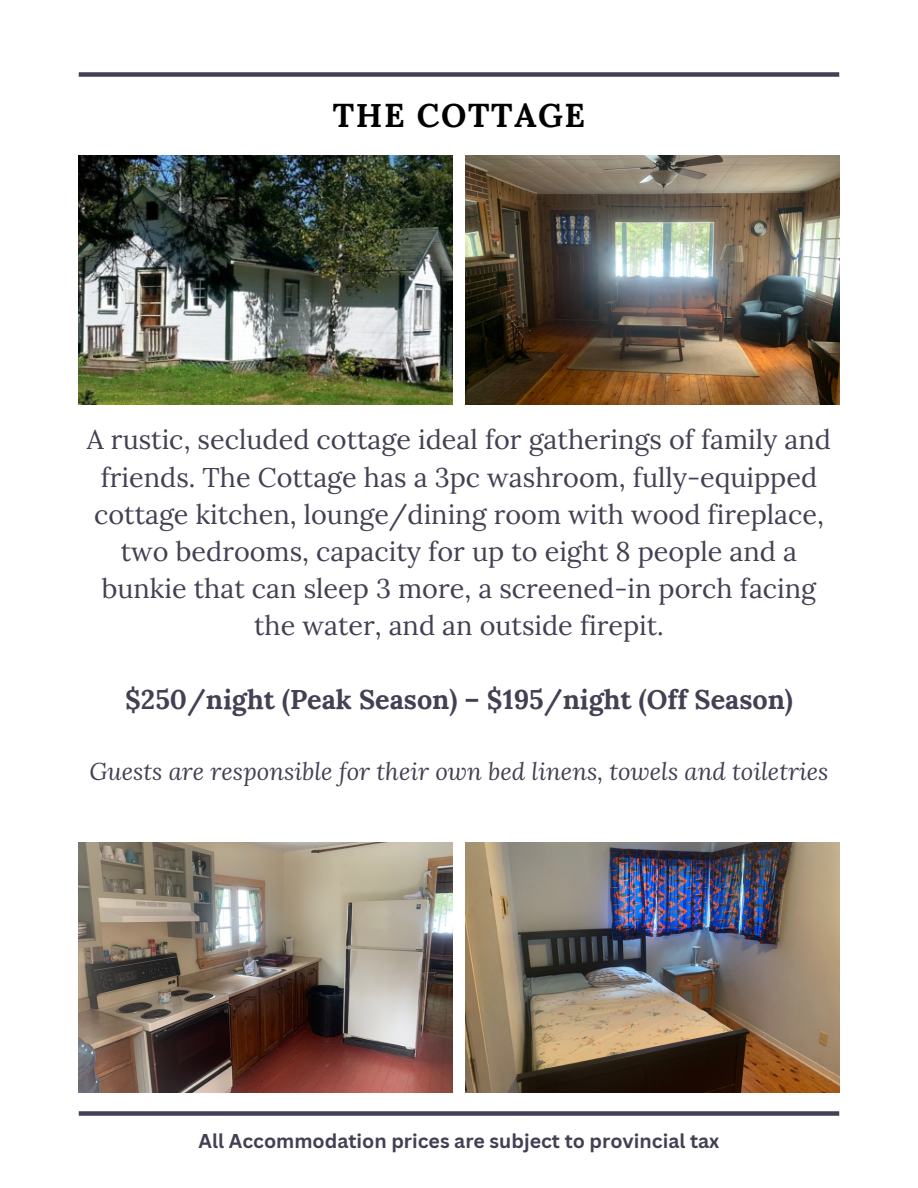
<style>
.page{position:relative;width:918px;height:1188px;background:#fff}
.page>*{position:absolute;margin:0;border:0;box-sizing:border-box;transform-origin:0 0}
.t1{font:700 33px "Lora";letter-spacing:.05em;color:#000}
.t2{font:27px/37.2px "Lora";color:#434053;text-align:center}
.t3{font:700 27px "Lora";color:#434053}
.t4{font:italic 24px "Lora";color:#434053}
.t5{font:700 19.5px "Canva Sans";color:#434053}
</style>
<div class="page">
<div style="left:79px;top:72px;width:760px;height:5px;background:#434053"></div>
<img style="left:466px;top:155px;width:373px;height:250px">
<img style="left:79px;top:155px;width:373px;height:250px">
<img style="left:79px;top:842px;width:373px;height:250px">
<img style="left:466px;top:842px;width:373px;height:250px">
<div style="left:79px;top:1111px;width:760px;height:5px;background:#434053"></div>
<p class="t1" style="left:333px;top:93px;width:254px">THE COTTAGE</p>
<p class="t2" style="left:87px;top:421px;width:746px">A rustic, secluded cottage ideal for gatherings of family and friends. The Cottage has a 3pc washroom, fully-equipped cottage kitchen, lounge/dining room with wood fireplace, two bedrooms, capacity for up to eight 8 people and a bunkie that can sleep 3 more, a screened-in porch facing the water, and an outside firepit.</p>
<p class="t3" style="left:125px;top:682px;width:669px">$250/night (Peak Season) – $195/night (Off Season)</p>
<p class="t4" style="left:89px;top:755px;width:741px">Guests are responsible for their own bed linens, towels and toiletries</p>
<p class="t5" style="left:199px;top:1127px;width:522px">All Accommodation prices are subject to provincial tax</p>
</div>
